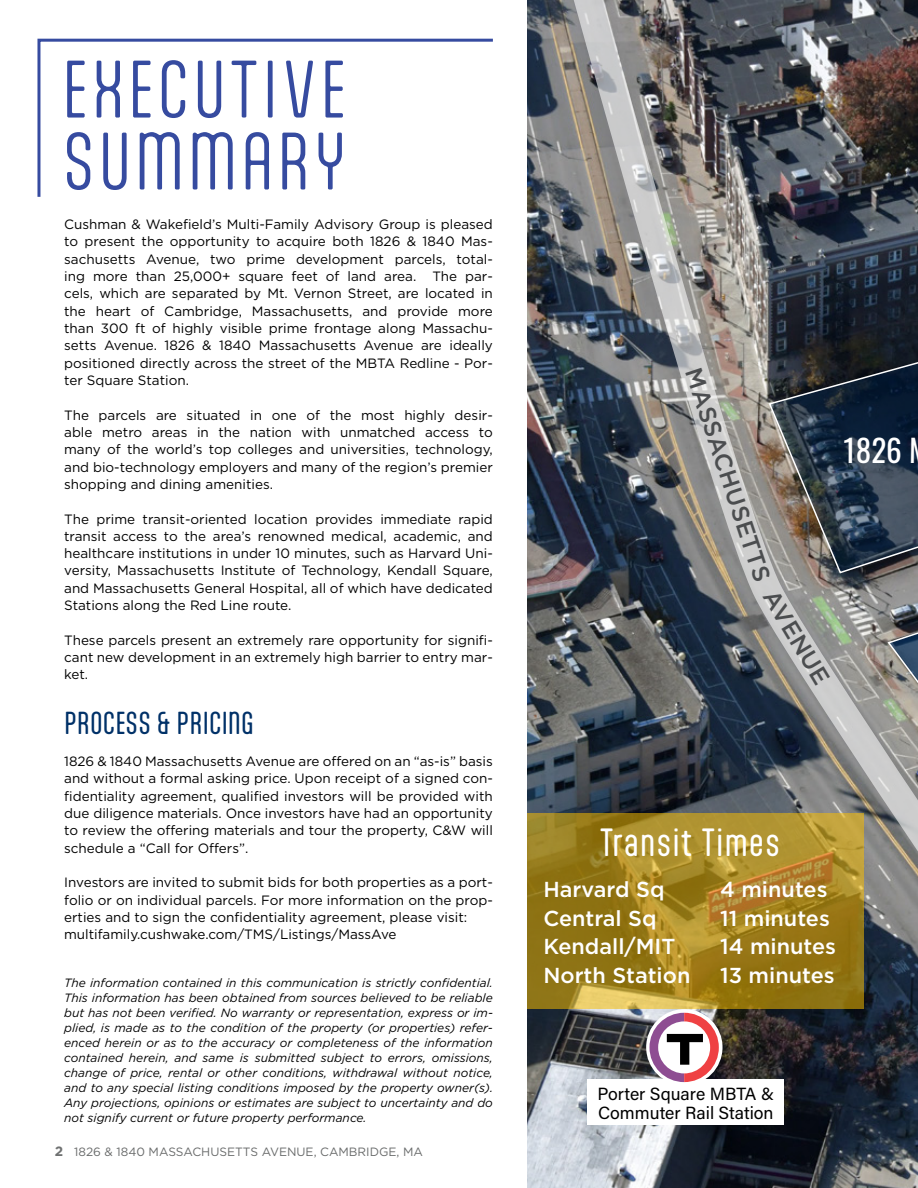
<style>
.page{position:relative;width:918px;height:1188px;background:#fff}
.page>*{position:absolute;margin:0;border:0;box-sizing:border-box;transform-origin:0 0}
.t1{font:300 69px/72px "Aptly";letter-spacing:.06em;color:#364ba0}
.t2{font:33.45px "Aptly";letter-spacing:.03em;color:#fff}
.t3{font:31.2px "Oswald";color:#fff}
.t4{font:27px "Aptly";letter-spacing:.01em;color:#003168}
.t5{font:500 24px "Gotham";color:#4b4d4f}
.t6{font:500 21.6px "Gotham";color:#fff}
.t7{font:17.7px/19.5px "Acumin Pro";color:#000}
.t8{font:13.5px/17.2px "Gotham";color:#000;text-align:justify}
.t9{font:italic 12px/15px "Gotham";color:#000;text-align:justify}
.t10{font:12px "Gotham";color:#696b6b}
.s1{font-weight:700;font-size:13.5px;color:#6f7171}
</style>
<div class="page">
<svg style="left:37px;top:38px;width:456px;height:159px"></svg>
<img style="left:527px;top:0;width:36px;height:1188px">
<img style="left:563px;top:0;width:355px;height:1188px">
<img style="left:768px;top:338px;width:150px;height:488px">
<div style="left:588px;top:1080px;width:196px;height:45px;background:#fff"></div>
<svg style="left:646px;top:1009px;width:77px;height:76px"></svg>
<svg style="left:649px;top:1013px;width:70px;height:69px"></svg>
<svg style="left:527px;top:814px;width:337px;height:195px;background:#a18221"></svg>
<h1 class="t1" style="left:63px;top:52px;width:285px">EXECUTIVE<br>SUMMARY</h1>
<p class="t8" style="left:64px;top:215px;width:430px">Cushman &amp; Wakefield’s Multi-Family Advisory Group is pleased to present the opportunity to acquire both 1826 &amp; 1840 Mas&shy;sachusetts Avenue, two prime development parcels, total&shy;ing more than 25,000+ square feet of land area. The par&shy;cels, which are separated by Mt. Vernon Street, are located in the heart of Cambridge, Massachusetts, and provide more than 300 ft of highly visible prime frontage along Massachu&shy;setts Avenue. 1826 &amp; 1840 Massachusetts Avenue are ideally positioned directly across the street of the MBTA Redline - Por&shy;ter Square Station.</p>
<p class="t8" style="left:64px;top:406px;width:430px">The parcels are situated in one of the most highly desir&shy;able metro areas in the nation with unmatched access to many of the world’s top colleges and universities, technology, and bio-technology employers and many of the region’s premier shopping and dining amenities.</p>
<p class="t8" style="left:64px;top:510px;width:430px">The prime transit-oriented location provides immediate rapid transit access to the area’s renowned medical, academic, and healthcare institutions in under 10 minutes, such as Harvard Uni&shy;versity, Massachusetts Institute of Technology, Kendall Square, and Massachusetts General Hospital, all of which have dedicated Stations along the Red Line route.</p>
<p class="t8" style="left:64px;top:631px;width:430px">These parcels present an extremely rare opportunity for signifi&shy;cant new development in an extremely high barrier to entry mar&shy;ket.</p>
<h3 class="t4" style="left:64px;top:707px;width:191px">PROCESS &amp; PRICING</h3>
<p class="t8" style="left:64px;top:752px;width:430px">1826 &amp; 1840 Massachusetts Avenue are offered on an “as-is” basis and without a formal asking price. Upon receipt of a signed con&shy;fidentiality agreement, qualified investors will be provided with due diligence materials. Once investors have had an opportunity to review the offering materials and tour the property, C&amp;W will schedule a “Call for Offers”.</p>
<p class="t8" style="left:64px;top:874px;width:430px;text-align:left">Investors are invited to submit bids for both properties as a port&shy;folio or on individual parcels. For more information on the prop&shy;erties and to sign the confidentiality agreement, please visit: multifamily.cushwake.com/TMS/Listings/MassAve</p>
<p class="t9" style="left:64px;top:975px;width:430px">The information contained in this communication is strictly confidential.<br>This information has been obtained from sources believed to be reliable but has not been verified. No warranty or representation, express or im&shy;plied, is made as to the condition of the property (or properties) refer&shy;enced herein or as to the accuracy or completeness of the information contained herein, and same is submitted subject to errors, omissions, change of price, rental or other conditions, withdrawal without notice, and to any special listing conditions imposed by the property owner(s).<br>Any projections, opinions or estimates are subject to uncertainty and do not signify current or future property performance.</p>
<p class="t10" style="left:55px;top:1144px;width:370px"><span class="s1">2</span> 1826 &amp; 1840 MASSACHUSETTS AVENUE, CAMBRIDGE, MA</p>
<h3 class="t5" style="left:708px;top:364px;width:225px;rotate:72deg">MASSACHUSETTS</h3>
<h3 class="t5" style="left:783px;top:584px;width:107px;rotate:59deg">AVENUE</h3>
<h3 class="t3" style="left:843px;top:423px;width:60px">1826</h3>
<h2 class="t2" style="left:600px;top:822px;width:182px">Transit Times</h2>
<h3 class="t6" style="left:543px;top:875px;width:123px">Harvard Sq</h3>
<h3 class="t6" style="left:720px;top:875px;width:109px">4 minutes</h3>
<h3 class="t6" style="left:543px;top:904px;width:115px">Central Sq</h3>
<h3 class="t6" style="left:720px;top:904px;width:111px">11 minutes</h3>
<h3 class="t6" style="left:543px;top:933px;width:134px">Kendall/MIT</h3>
<h3 class="t6" style="left:720px;top:933px;width:117px">14 minutes</h3>
<h3 class="t6" style="left:543px;top:961px;width:149px">North Station</h3>
<h3 class="t6" style="left:720px;top:961px;width:116px">13 minutes</h3>
<h3 class="t7" style="left:598px;top:1083px;width:178px">Porter Square MBTA &amp;<br>Commuter Rail Station</h3>
</div>
